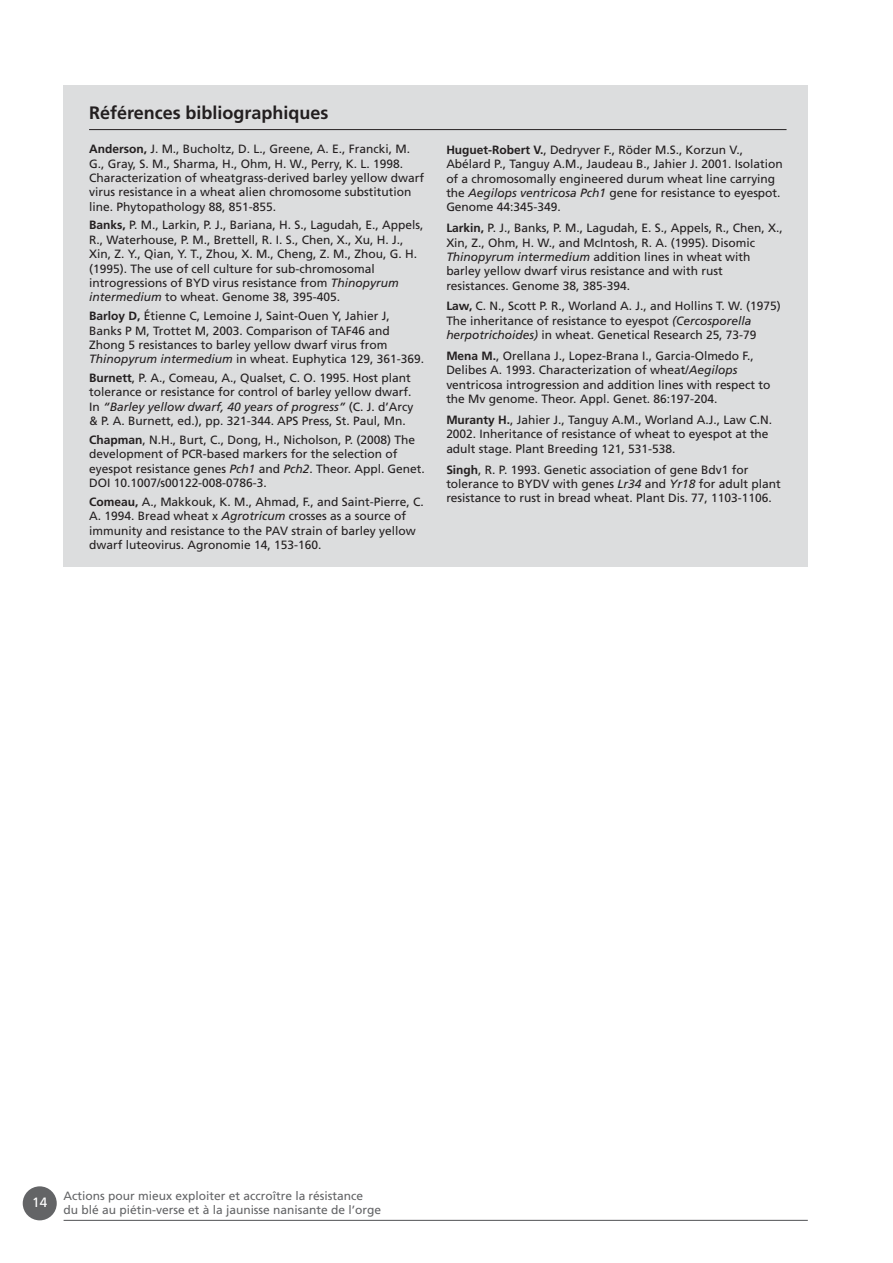
<style>
.page{position:relative;width:893px;height:1263px;background:#fff}
.page>*{position:absolute;margin:0;border:0;box-sizing:border-box;transform-origin:0 0}
.t1{font:700 18px "Frutiger";color:#231f20}
.t2{font:13.5px "Frutiger";color:#fff}
.t3{font:12px/14.4px "Frutiger";color:#231f20}
.t4{font:12px/14.4px "Frutiger";color:#636466}
.s1{font-weight:700}
.s2{font-style:italic}
</style>
<div class="page">
<div style="left:23px;top:1186px;width:34px;height:34px;background:#636466;border-radius:50%"></div>
<hr style="left:64px;top:1220px;width:744px;height:1px;background:#636466">
<div style="left:64px;top:85px;width:744px;height:481px;background:#dcddde"></div>
<hr style="left:89px;top:129px;width:697px;height:1px;background:#231f20">
<h1 class="t1" style="left:89px;top:106px;width:241px">Références bibliographiques</h1>
<p class="t3" style="left:89px;top:143px;width:336px"><span class="s1">Anderson,</span> J. M., Bucholtz, D. L., Greene, A. E., Francki, M.<br>G., Gray, S. M., Sharma, H., Ohm, H. W., Perry, K. L. 1998.<br>Characterization of wheatgrass-derived barley yellow dwarf virus resistance in a wheat alien chromosome substitution line. Phytopathology 88, 851-855.</p>
<p class="t3" style="left:89px;top:219px;width:336px"><span class="s1">Banks,</span> P. M., Larkin, P. J., Bariana, H. S., Lagudah, E., Appels, R., Waterhouse, P. M., Brettell, R. I. S., Chen, X., Xu, H. J., Xin, Z. Y., Qian, Y. T., Zhou, X. M., Cheng, Z. M., Zhou, G. H. (1995). The use of cell culture for sub-chromosomal introgressions of BYD virus resistance from <span class="s2">Thinopyrum intermedium</span> to wheat. Genome 38, 395-405.</p>
<p class="t3" style="left:89px;top:310px;width:336px"><span class="s1">Barloy D,</span> Étienne C, Lemoine J, Saint-Ouen Y, Jahier J, Banks P M, Trottet M, 2003. Comparison of TAF46 and Zhong 5 resistances to barley yellow dwarf virus from <span class="s2">Thinopyrum intermedium</span> in wheat. Euphytica 129, 361-369.</p>
<p class="t3" style="left:89px;top:372px;width:326px"><span class="s1">Burnett</span>, P. A., Comeau, A., Qualset, C. O. 1995. Host plant tolerance or resistance for control of barley yellow dwarf.<br>In <span class="s2">“Barley yellow dwarf, 40 years of progress”</span> (C. J. d’Arcy &amp; P. A. Burnett, ed.), pp. 321-344. APS Press, St. Paul, Mn.</p>
<p class="t3" style="left:89px;top:433px;width:337px"><span class="s1">Chapman</span>, N.H., Burt, C., Dong, H., Nicholson, P. (2008) The development of PCR-based markers for the selection of eyespot resistance genes <span class="s2">Pch1</span> and <span class="s2">Pch2</span>. Theor. Appl. Genet.<br>DOI 10.1007/s00122-008-0786-3.</p>
<p class="t3" style="left:89px;top:495px;width:336px"><span class="s1">Comeau,</span> A., Makkouk, K. M., Ahmad, F., and Saint-Pierre, C.<br>A. 1994. Bread wheat x <span class="s2">Agrotricum</span> crosses as a source of immunity and resistance to the PAV strain of barley yellow dwarf luteovirus. Agronomie 14, 153-160.</p>
<p class="t3" style="left:446px;top:143px;width:338px"><span class="s1">Huguet-Robert V.</span>, Dedryver F., Röder M.S., Korzun V., Abélard P., Tanguy A.M., Jaudeau B., Jahier J. 2001. Isolation of a chromosomally engineered durum wheat line carrying the <span class="s2">Aegilops ventricosa Pch1</span> gene for resistance to eyespot.<br>Genome 44:345-349.</p>
<p class="t3" style="left:446px;top:222px;width:338px"><span class="s1">Larkin,</span> P. J., Banks, P. M., Lagudah, E. S., Appels, R., Chen, X., Xin, Z., Ohm, H. W., and McIntosh, R. A. (1995). Disomic <span class="s2">Thinopyrum intermedium</span> addition lines in wheat with barley yellow dwarf virus resistance and with rust resistances. Genome 38, 385-394.</p>
<p class="t3" style="left:446px;top:300px;width:336px"><span class="s1">Law,</span> C. N., Scott P. R., Worland A. J., and Hollins T. W. (1975)<br>The inheritance of resistance to eyespot <span class="s2">(Cercosporella herpotrichoides)</span> in wheat. Genetical Research 25, 73-79</p>
<p class="t3" style="left:446px;top:350px;width:326px"><span class="s1">Mena M.</span>, Orellana J., Lopez-Brana I., Garcia-Olmedo F., Delibes A. 1993. Characterization of wheat/<span class="s2">Aegilops </span>ventricosa introgression and addition lines with respect to the Mv genome. Theor. Appl. Genet. 86:197-204.</p>
<p class="t3" style="left:446px;top:414px;width:327px"><span class="s1">Muranty H.</span>, Jahier J., Tanguy A.M., Worland A.J., Law C.N.<br>2002. Inheritance of resistance of wheat to eyespot at the adult stage. Plant Breeding 121, 531-538.</p>
<p class="t3" style="left:446px;top:463px;width:336px"><span class="s1">Singh</span>, R. P. 1993. Genetic association of gene Bdv1 for tolerance to BYDV with genes <span class="s2">Lr34</span> and <span class="s2">Yr18</span> for adult plant resistance to rust in bread wheat. Plant Dis. 77, 1103-1106.</p>
<p class="t2" style="left:32px;top:1197px;width:16px">14</p>
<p class="t4" style="left:64px;top:1189px;width:319px">Actions pour mieux exploiter et accroître la résistance<br>du blé au piétin-verse et à la jaunisse nanisante de l’orge</p>
</div>
